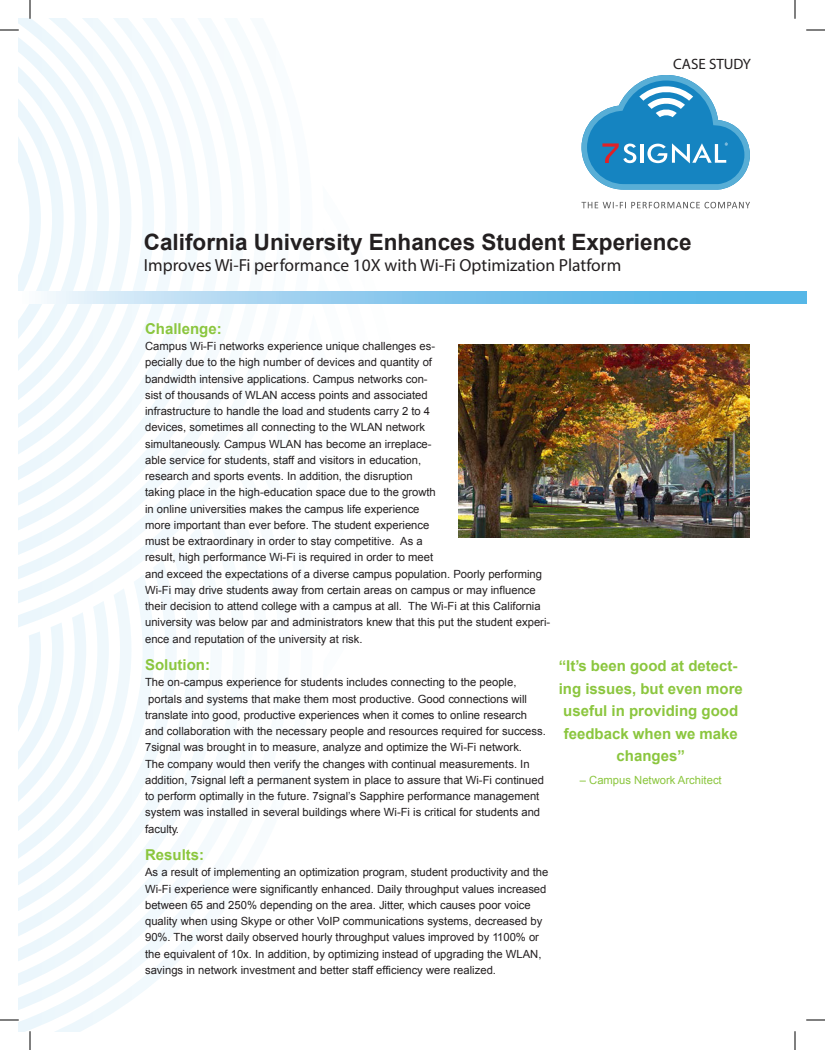
<style>
.page{position:relative;width:825px;height:1050px;background:#fff}
.page>*{position:absolute;margin:0;border:0;box-sizing:border-box;transform-origin:0 0}
.ParaStyle05-Leading{font:700 22.5px "Arial";color:#231f20}
.ParaStyle01-Leading{font:17.5px "Myriad Pro";color:#231f20}
.ParaStyle04-Leading{font:700 15px/22.5px "Arial";color:#8bc63e}
.ParaStyle03-Leading{font:700 15px "Arial";color:#8bc63e}
.ParaStyle01-Leading-2{font:700 15px "Arial";color:#8bc63e}
.ParaStyle01-Leading-3{font:15px "Myriad Pro";color:#231f20}
.ParaStyle02-Leading{font:11.25px/16.2px "Arial";color:#231f20}
.ParaStyle04-Leading-2{font:11.25px "Arial";color:#8bc63e}
</style>
<div class="page">
<svg style="left:199px;top:19px;width:23px;height:426px"></svg>
<svg style="left:177px;top:19px;width:22px;height:426px"></svg>
<svg style="left:154px;top:19px;width:23px;height:426px"></svg>
<svg style="left:132px;top:19px;width:22px;height:426px;fill:#f5fbfd"></svg>
<svg style="left:109px;top:19px;width:23px;height:426px;fill:#f6fbfd"></svg>
<svg style="left:19px;top:19px;width:90px;height:426px;fill:#f3fafd"></svg>
<svg style="left:19px;top:445px;width:193px;height:43px"></svg>
<svg style="left:19px;top:488px;width:193px;height:543px"></svg>
<svg style="left:19px;top:544px;width:180px;height:423px"></svg>
<svg style="left:19px;top:560px;width:158px;height:385px"></svg>
<svg style="left:295px;top:291px;width:102px;height:13px"></svg>
<img style="left:459px;top:344px;width:290px;height:194px">
<svg style="left:581px;top:202px;width:169px;height:6px"></svg>
<svg style="left:582px;top:75px;width:168px;height:115px"></svg>
<svg style="left:86px;top:292px;width:720px;height:11px;background:#86c8ec"></svg>
<svg style="left:806px;top:29px;width:19px;height:2px"></svg>
<svg style="left:0;top:1019px;width:19px;height:2px"></svg>
<svg style="left:806px;top:1019px;width:19px;height:2px"></svg>
<svg style="left:0;top:0;width:86px;height:423px"></svg>
<svg style="left:29px;top:1031px;width:2px;height:19px"></svg>
<svg style="left:794px;top:0;width:2px;height:19px"></svg>
<svg style="left:794px;top:1031px;width:2px;height:19px"></svg>
<p class="ParaStyle01-Leading-3" style="left:673px;top:55px;width:79px">CASE STUDY</p>
<p class="ParaStyle05-Leading" style="left:144px;top:228px;width:549px">California University Enhances Student Experience</p>
<p class="ParaStyle01-Leading" style="left:144px;top:255px;width:479px">Improves Wi-Fi performance 10X with Wi-Fi Optimization Platform</p>
<p class="ParaStyle01-Leading-2" style="left:145px;top:319px;width:78px">Challenge:</p>
<p class="ParaStyle02-Leading" style="left:145px;top:338px;width:292px">Campus Wi-Fi networks experience unique challenges es-</p>
<p class="ParaStyle02-Leading" style="left:145px;top:354px;width:289px">pecially due to the high number of devices and quantity of</p>
<p class="ParaStyle02-Leading" style="left:145px;top:371px;width:284px">bandwidth intensive applications. Campus networks con-</p>
<p class="ParaStyle02-Leading" style="left:145px;top:387px;width:284px">sist of thousands of WLAN access points and associated</p>
<p class="ParaStyle02-Leading" style="left:145px;top:403px;width:287px">infrastructure to handle the load and students carry 2 to 4</p>
<p class="ParaStyle02-Leading" style="left:145px;top:419px;width:282px">devices, sometimes all connecting to the WLAN network</p>
<p class="ParaStyle02-Leading" style="left:145px;top:436px;width:288px">simultaneously. Campus WLAN has become an irreplace-</p>
<p class="ParaStyle02-Leading" style="left:145px;top:452px;width:278px">able service for students, staff and visitors in education,</p>
<p class="ParaStyle02-Leading" style="left:145px;top:468px;width:269px">research and sports events. In addition, the disruption</p>
<p class="ParaStyle02-Leading" style="left:145px;top:484px;width:292px">taking place in the high-education space due to the growth</p>
<p class="ParaStyle02-Leading" style="left:145px;top:501px;width:276px">in online universities makes the campus life experience</p>
<p class="ParaStyle02-Leading" style="left:145px;top:517px;width:286px">more important than ever before. The student experience</p>
<p class="ParaStyle02-Leading" style="left:145px;top:533px;width:279px">must be extraordinary in order to stay competitive. As a</p>
<p class="ParaStyle02-Leading" style="left:145px;top:549px;width:290px">result, high performance Wi-Fi is required in order to meet</p>
<p class="ParaStyle02-Leading" style="left:145px;top:566px;width:406px">and exceed the expectations of a diverse campus population. Poorly performing Wi-Fi may drive students away from certain areas on campus or may influence their decision to attend college with a campus at all. The Wi-Fi at this California university was below par and administrators knew that this put the student experi&shy;ence and reputation of the university at risk.</p>
<p class="ParaStyle03-Leading" style="left:145px;top:655px;width:66px">Solution:</p>
<p class="ParaStyle02-Leading" style="left:145px;top:674px;width:402px">The on-campus experience for students includes connecting to the people, portals and systems that make them most productive. Good connections will translate into good, productive experiences when it comes to online research and collaboration with the necessary people and resources required for success.<br>7signal was brought in to measure, analyze and optimize the Wi-Fi network.</p>
<p class="ParaStyle02-Leading" style="left:145px;top:756px;width:400px">The company would then verify the changes with continual measurements. In addition, 7signal left a permanent system in place to assure that Wi-Fi continued to perform optimally in the future. 7signal’s Sapphire performance management system was installed in several buildings where Wi-Fi is critical for students and faculty.</p>
<p class="ParaStyle03-Leading" style="left:145px;top:845px;width:61px">Results:</p>
<p class="ParaStyle02-Leading" style="left:145px;top:864px;width:405px">As a result of implementing an optimization program, student productivity and the Wi-Fi experience were significantly enhanced. Daily throughput values increased between 65 and 250% depending on the area. Jitter, which causes poor voice quality when using Skype or other VoIP communications systems, decreased by 90%. The worst daily observed hourly throughput values improved by 1100% or the equivalent of 10x. In addition, by optimizing instead of upgrading the WLAN, savings in network investment and better staff efficiency were realized.</p>
<p class="ParaStyle04-Leading" style="left:559px;top:655px;width:186px">“It’s been good at detect&shy;ing issues, but even more</p>
<p class="ParaStyle04-Leading" style="left:563px;top:700px;width:177px">useful in providing good feedback when we make</p>
<p class="ParaStyle04-Leading" style="left:617px;top:745px;width:70px">changes”</p>
<p class="ParaStyle04-Leading-2" style="left:580px;top:772px;width:143px">– Campus Network Architect</p>
</div>
